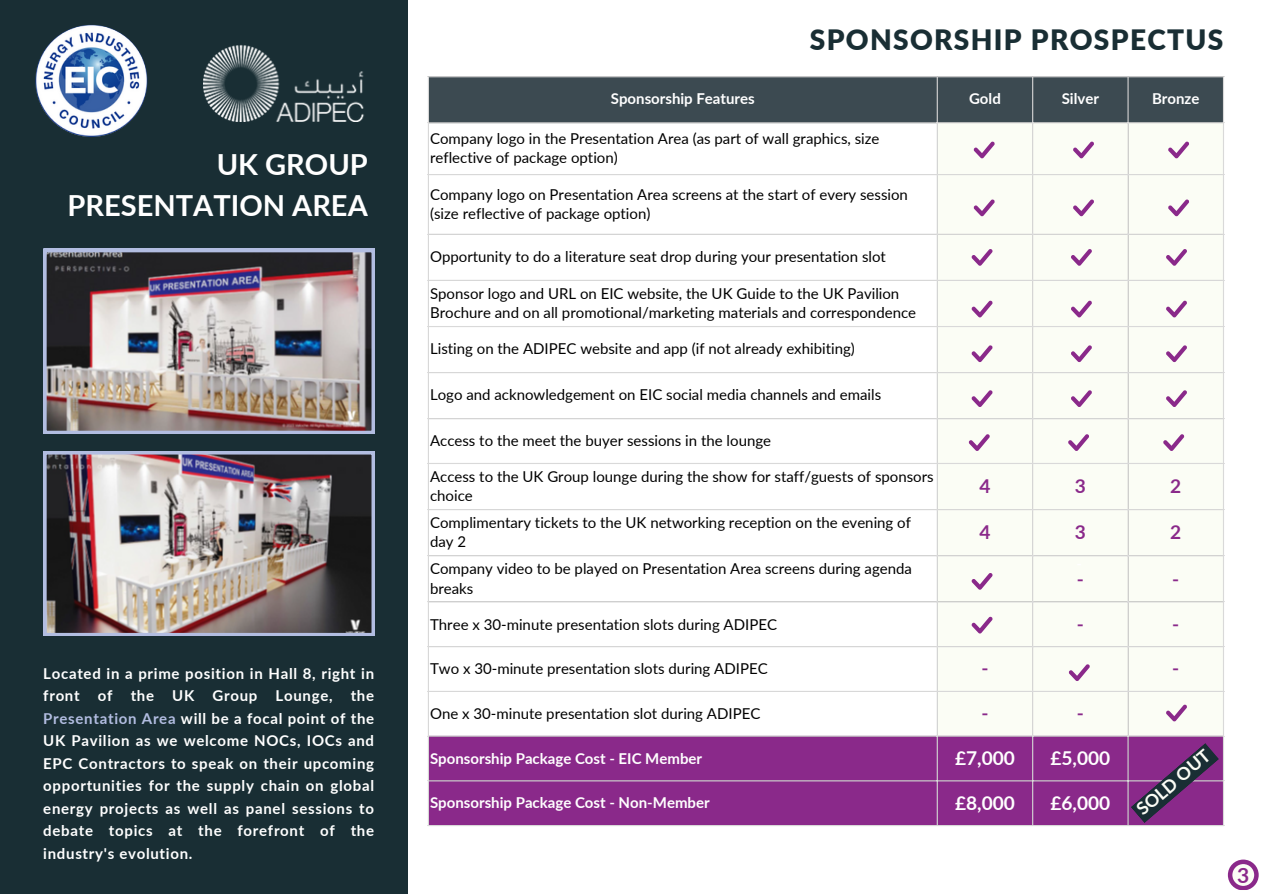
<style>
.page{position:relative;width:1263px;height:894px;background:#fff}
.page>*{position:absolute;margin:0;border:0;box-sizing:border-box;transform-origin:0 0}
.t1{font:700 28.95px/40.5px "Lato";color:#fff;text-align:right}
.t2{font:900 28.05px "Lato";letter-spacing:.045em;color:#192e34}
.t3{font:700 21px "Lato";color:#8a298a}
.t4{font:700 19.05px "Lato";color:#fff}
.t5{font:700 19.05px "Lato";color:#8a298a}
.t6{font:700 18px "Lato";color:#fbfdf5}
.t7{font:15px/19.2px "Lato";color:#000}
.t8{font:700 15px/22.5px "Lato";color:#fff;text-align:justify}
.s1{color:#b2bde1}
</style>
<div class="page">
<div style="left:429px;top:77px;width:794px;height:45px;background:#3c4a51"></div>
<div style="left:938px;top:123px;width:285px;height:612px;background:#fbfdf5"></div>
<div style="left:429px;top:736px;width:794px;height:88px;background:#8a298a"></div>
<hr style="left:428px;top:77px;width:1px;height:747px;background:#d9d9d9">
<hr style="left:937px;top:77px;width:1px;height:747px;background:#d9d9d9">
<hr style="left:1032px;top:77px;width:1px;height:747px;background:#d9d9d9">
<hr style="left:1127px;top:77px;width:2px;height:747px;background:#d9d9d9">
<hr style="left:1223px;top:77px;width:1px;height:747px;background:#d9d9d9">
<hr style="left:428px;top:76px;width:796px;height:1px;background:#d9d9d9">
<hr style="left:428px;top:122px;width:796px;height:1px;background:#d9d9d9">
<hr style="left:428px;top:174px;width:796px;height:1px;background:#d9d9d9">
<hr style="left:428px;top:234px;width:796px;height:1px;background:#d9d9d9">
<hr style="left:428px;top:280px;width:796px;height:1px;background:#d9d9d9">
<hr style="left:428px;top:326px;width:796px;height:1px;background:#d9d9d9">
<hr style="left:428px;top:372px;width:796px;height:1px;background:#d9d9d9">
<hr style="left:428px;top:418px;width:796px;height:1px;background:#d9d9d9">
<hr style="left:428px;top:463px;width:796px;height:1px;background:#d9d9d9">
<hr style="left:428px;top:509px;width:796px;height:1px;background:#d9d9d9">
<hr style="left:428px;top:555px;width:796px;height:1px;background:#d9d9d9">
<hr style="left:428px;top:601px;width:796px;height:1px;background:#d9d9d9">
<hr style="left:428px;top:646px;width:796px;height:1px;background:#d9d9d9">
<hr style="left:428px;top:690px;width:796px;height:1px;background:#d9d9d9">
<hr style="left:428px;top:735px;width:796px;height:1px;background:#d9d9d9">
<hr style="left:428px;top:780px;width:796px;height:1px;background:#d9d9d9">
<hr style="left:428px;top:824px;width:796px;height:1px;background:#d9d9d9">
<svg style="left:973px;top:141px;width:22px;height:17px"></svg>
<svg style="left:1073px;top:141px;width:21px;height:17px"></svg>
<svg style="left:1168px;top:141px;width:21px;height:17px"></svg>
<svg style="left:973px;top:199px;width:22px;height:17px"></svg>
<svg style="left:1073px;top:199px;width:21px;height:17px"></svg>
<svg style="left:1168px;top:199px;width:21px;height:17px"></svg>
<svg style="left:971px;top:249px;width:22px;height:17px"></svg>
<svg style="left:1071px;top:249px;width:21px;height:17px"></svg>
<svg style="left:1166px;top:249px;width:21px;height:17px"></svg>
<svg style="left:971px;top:300px;width:22px;height:17px"></svg>
<svg style="left:1071px;top:300px;width:21px;height:17px"></svg>
<svg style="left:1166px;top:300px;width:21px;height:17px"></svg>
<svg style="left:971px;top:345px;width:22px;height:17px"></svg>
<svg style="left:1071px;top:345px;width:21px;height:17px"></svg>
<svg style="left:1166px;top:345px;width:21px;height:17px"></svg>
<svg style="left:971px;top:390px;width:22px;height:17px"></svg>
<svg style="left:1071px;top:390px;width:21px;height:17px"></svg>
<svg style="left:1166px;top:390px;width:21px;height:17px"></svg>
<svg style="left:971px;top:572px;width:22px;height:17px"></svg>
<svg style="left:971px;top:616px;width:22px;height:17px"></svg>
<svg style="left:1166px;top:704px;width:21px;height:17px"></svg>
<svg style="left:1069px;top:664px;width:21px;height:16px"></svg>
<svg style="left:969px;top:434px;width:21px;height:17px"></svg>
<svg style="left:1068px;top:434px;width:21px;height:17px"></svg>
<svg style="left:1163px;top:434px;width:21px;height:17px"></svg>
<div style="left:0;top:0;width:407px;height:893px;background:#192e34"></div>
<img style="left:35px;top:25px;width:112px;height:112px;border-radius:50%">
<img style="left:204px;top:32px;width:179px;height:90px">
<img style="left:43px;top:249px;width:332px;height:184px">
<img style="left:43px;top:451px;width:332px;height:184px">
<svg style="left:1228px;top:859px;width:31px;height:31px"></svg>
<svg style="left:1228px;top:859px;width:30px;height:30px"></svg>
<svg style="left:1130px;top:742px;width:89px;height:81px"></svg>
<p class="t1" style="left:68px;top:143px;width:302px">UK GROUP<br>PRESENTATION AREA</p>
<p class="t8" style="left:43px;top:661px;width:332px">Located in a prime position in Hall 8, right in front of the UK Group Lounge, the <span class="s1">Presentation Area</span> will be a focal point of the UK Pavilion as we welcome NOCs, IOCs and EPC Contractors to speak on their upcoming opportunities for the supply chain on global energy projects as well as panel sessions to debate topics at the forefront of the industry's evolution.</p>
<p class="t2" style="left:810px;top:23px;width:415px">SPONSORSHIP PROSPECTUS</p>
<p class="t8" style="left:611px;top:87px;width:145px">Sponsorship Features</p>
<p class="t8" style="left:969px;top:87px;width:33px">Gold</p>
<p class="t8" style="left:1062px;top:87px;width:39px">Silver</p>
<h1 class="t8" style="left:1152px;top:87px;width:49px">Bronze</h1>
<p class="t7" style="left:430px;top:128px;width:451px">Company logo in the Presentation Area (as part of wall graphics, size reflective of package option)</p>
<p class="t7" style="left:430px;top:184px;width:479px">Company logo on Presentation Area screens at the start of every session (size reflective of package option)</p>
<p class="t7" style="left:430px;top:246px;width:457px">Opportunity to do a literature seat drop during your presentation slot</p>
<h1 class="t7" style="left:430px;top:283px;width:487px">Sponsor logo and URL on EIC website, the UK Guide to the UK Pavilion<br>Brochure and on all promotional/marketing materials and correspondence</h1>
<p class="t7" style="left:430px;top:338px;width:426px">Listing on the ADIPEC website and app (if not already exhibiting)</p>
<p class="t7" style="left:430px;top:384px;width:453px">Logo and acknowledgement on EIC social media channels and emails</p>
<p class="t7" style="left:430px;top:431px;width:342px">Access to the meet the buyer sessions in the lounge</p>
<p class="t7" style="left:430px;top:466px;width:505px">Access to the UK Group lounge during the show for staff/guests of sponsors choice</p>
<p class="t5" style="left:979px;top:474px;width:13px">4</p>
<p class="t5" style="left:1075px;top:474px;width:13px">3</p>
<p class="t5" style="left:1170px;top:474px;width:13px">2</p>
<p class="t7" style="left:430px;top:512px;width:482px">Complimentary tickets to the UK networking reception on the evening of day 2</p>
<p class="t5" style="left:979px;top:520px;width:13px">4</p>
<p class="t5" style="left:1075px;top:520px;width:13px">3</p>
<p class="t5" style="left:1170px;top:520px;width:13px">2</p>
<p class="t7" style="left:430px;top:558px;width:483px">Company video to be played on Presentation Area screens during agenda breaks</p>
<p class="t5" style="left:1077px;top:566px;width:9px">-</p>
<p class="t5" style="left:1172px;top:566px;width:9px">-</p>
<p class="t7" style="left:430px;top:614px;width:348px">Three x 30-minute presentation slots during ADIPEC</p>
<p class="t5" style="left:1077px;top:611px;width:9px">-</p>
<p class="t5" style="left:1172px;top:611px;width:9px">-</p>
<p class="t7" style="left:430px;top:658px;width:339px">Two x 30-minute presentation slots during ADIPEC</p>
<p class="t5" style="left:981px;top:656px;width:9px">-</p>
<p class="t5" style="left:1172px;top:656px;width:9px">-</p>
<p class="t7" style="left:430px;top:703px;width:332px">One x 30-minute presentation slot during ADIPEC</p>
<p class="t5" style="left:981px;top:701px;width:9px">-</p>
<p class="t5" style="left:1077px;top:701px;width:9px">-</p>
<p class="t8" style="left:430px;top:746px;width:273px">Sponsorship Package Cost - EIC Member</p>
<p class="t4" style="left:955px;top:745px;width:61px">£7,000</p>
<p class="t4" style="left:1050px;top:745px;width:61px">£5,000</p>
<p class="t8" style="left:430px;top:791px;width:281px">Sponsorship Package Cost - Non-Member</p>
<p class="t4" style="left:955px;top:790px;width:61px">£8,000</p>
<p class="t4" style="left:1050px;top:790px;width:61px">£6,000</p>
<p class="t6" style="left:1132px;top:802px;width:92px;rotate:-40deg">SOLD OUT</p>
<p class="t3" style="left:1237px;top:861px;width:14px">3</p>
</div>
